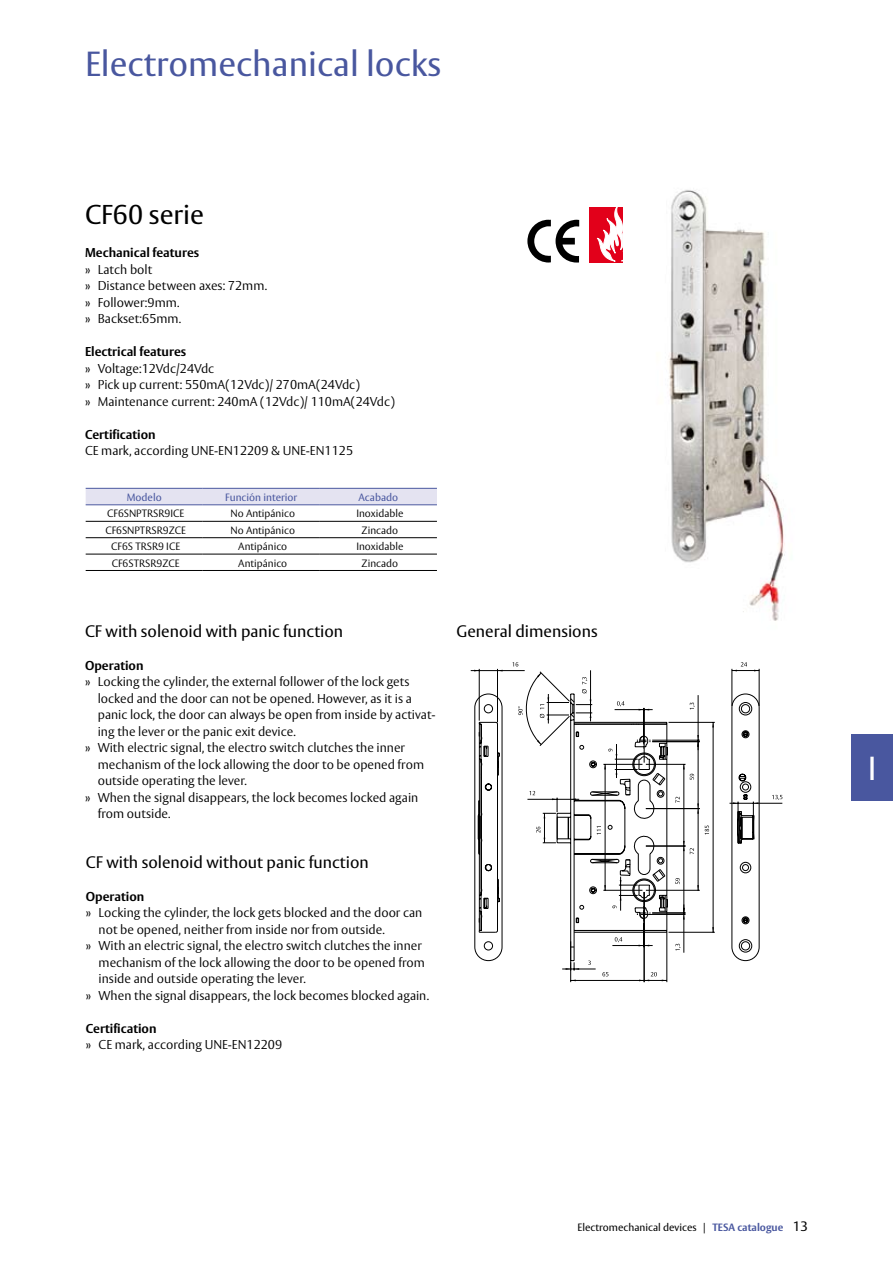
<style>
.page{position:relative;width:893px;height:1263px;background:#fff}
.page>*{position:absolute;margin:0;border:0;box-sizing:border-box;transform-origin:0 0}
.t1{font:34.5px "ASSA Vesta";color:#49579f}
.t2{font:33px "ASSA Vesta";color:#fff}
.t3{font:27px "ASSA Vesta";color:#000}
.t4{font:16.5px "ASSA Vesta";color:#000}
.t5{font:300 12.75px/16.5px "ASSA Vesta";color:#000}
.t6{font:700 12.75px "ASSA Vesta";color:#000}
.t7{font:300 10.5px "ASSA Vesta";color:#000}
.t8{font:10.5px "ASSA Vesta";color:#000}
.t9{font:10.5px "ASSA Vesta";color:#49579f}
.s1{font-weight:700;color:#49579f}
.s2{font-size:13.5px}
</style>
<div class="page">
<div style="left:851px;top:735px;width:42px;height:66px;background:#49579f"></div>
<img style="left:668px;top:190px;width:117px;height:431px">
<svg style="left:86px;top:489px;width:351px;height:65px"></svg>
<hr style="left:203px;top:521px;width:117px;height:1px;background:#000">
<hr style="left:86px;top:521px;width:117px;height:1px;background:#000">
<hr style="left:320px;top:521px;width:117px;height:1px;background:#000">
<hr style="left:86px;top:537px;width:117px;height:1px;background:#000">
<hr style="left:320px;top:537px;width:117px;height:1px;background:#000">
<hr style="left:86px;top:554px;width:117px;height:1px;background:#000">
<hr style="left:86px;top:570px;width:117px;height:1px;background:#000">
<hr style="left:203px;top:537px;width:117px;height:1px;background:#000">
<hr style="left:320px;top:554px;width:117px;height:1px;background:#000">
<hr style="left:320px;top:570px;width:117px;height:1px;background:#000">
<hr style="left:203px;top:554px;width:117px;height:1px;background:#000">
<hr style="left:203px;top:570px;width:117px;height:1px;background:#000">
<hr style="left:86px;top:488px;width:117px;height:1px;background:#49579f">
<hr style="left:203px;top:488px;width:117px;height:1px;background:#49579f">
<hr style="left:320px;top:488px;width:117px;height:1px;background:#49579f">
<hr style="left:86px;top:504px;width:117px;height:1px;background:#49579f">
<hr style="left:203px;top:504px;width:117px;height:1px;background:#49579f">
<hr style="left:320px;top:504px;width:117px;height:1px;background:#49579f">
<svg style="left:527px;top:220px;width:52px;height:43px"></svg>
<div style="left:589px;top:208px;width:34px;height:55px;background:#e2001a"></div>
<svg style="left:597px;top:208px;width:26px;height:53px"></svg>
<hr style="left:698px;top:742px;width:1px;height:66px;background:#000">
<hr style="left:652px;top:740px;width:48px;height:1px;background:#000">
<hr style="left:652px;top:741px;width:48px;height:1px;background:#000">
<hr style="left:698px;top:695px;width:1px;height:45px;background:#000">
<svg style="left:697px;top:735px;width:2px;height:15px"></svg>
<svg style="left:690px;top:702px;width:5px;height:7px"></svg>
<svg style="left:684px;top:764px;width:10px;height:16px"></svg>
<hr style="left:646px;top:764px;width:39px;height:1px;background:#000">
<hr style="left:683px;top:764px;width:1px;height:82px;background:#000">
<svg style="left:675px;top:797px;width:5px;height:6px"></svg>
<svg style="left:697px;top:803px;width:2px;height:11px"></svg>
<hr style="left:646px;top:808px;width:54px;height:1px;background:#000">
<hr style="left:646px;top:890px;width:54px;height:1px;background:#000">
<hr style="left:698px;top:808px;width:1px;height:82px;background:#000">
<svg style="left:683px;top:841px;width:11px;height:13px"></svg>
<hr style="left:646px;top:846px;width:39px;height:1px;background:#000">
<hr style="left:683px;top:846px;width:1px;height:67px;background:#000">
<svg style="left:675px;top:878px;width:5px;height:6px"></svg>
<hr style="left:645px;top:914px;width:40px;height:1px;background:#000">
<hr style="left:652px;top:913px;width:33px;height:1px;background:#000">
<hr style="left:683px;top:914px;width:1px;height:39px;background:#000">
<svg style="left:683px;top:904px;width:2px;height:15px"></svg>
<svg style="left:675px;top:944px;width:6px;height:7px"></svg>
<hr style="left:668px;top:932px;width:47px;height:1px;background:#000">
<hr style="left:668px;top:722px;width:47px;height:1px;background:#000">
<hr style="left:713px;top:722px;width:1px;height:210px;background:#000">
<svg style="left:705px;top:825px;width:4px;height:9px"></svg>
<svg style="left:729px;top:693px;width:53px;height:268px"></svg>
<hr style="left:732px;top:669px;width:1px;height:37px;background:#000">
<hr style="left:759px;top:669px;width:1px;height:37px;background:#000">
<svg style="left:732px;top:662px;width:27px;height:9px"></svg>
<svg style="left:471px;top:662px;width:197px;height:320px"></svg>
<h1 class="t1" style="left:85px;top:43px;width:358px">Electromechanical locks</h1>
<h3 class="t3" style="left:85px;top:198px;width:120px">CF60 serie</h3>
<p class="t6" style="left:85px;top:245px;width:116px">Mechanical features</p>
<p class="t5" style="left:85px;top:261px;width:184px">» Latch bolt<br>» Distance between axes: 72mm. » Follower:9mm.<br>» Backset:65mm.</p>
<p class="t6" style="left:85px;top:344px;width:103px">Electrical features</p>
<p class="t5" style="left:85px;top:360px;width:311px">» Voltage:12Vdc/24Vdc<br>» Pick up current: 550mA(12Vdc)/ 270mA(24Vdc)<br>» Maintenance current: 240mA (12Vdc)/ 110mA(24Vdc)</p>
<p class="t6" style="left:85px;top:426px;width:72px">Certification</p>
<p class="t5" style="left:85px;top:443px;width:270px">CE mark, according UNE-EN12209 &amp; UNE-EN1125</p>
<p class="t9" style="left:127px;top:491px;width:36px">Modelo</p>
<p class="t9" style="left:225px;top:491px;width:74px">Función interior</p>
<p class="t9" style="left:359px;top:491px;width:41px">Acabado</p>
<p class="t7" style="left:107px;top:507px;width:79px">CF6SNPTRSR9ICE</p>
<p class="t7" style="left:231px;top:507px;width:66px">No Antipánico</p>
<p class="t7" style="left:356px;top:507px;width:49px">Inoxidable</p>
<p class="t7" style="left:105px;top:524px;width:82px">CF6SNPTRSR9ZCE</p>
<p class="t7" style="left:231px;top:524px;width:66px">No Antipánico</p>
<p class="t7" style="left:362px;top:524px;width:38px">Zincado</p>
<p class="t7" style="left:111px;top:540px;width:70px">CF6S TRSR9 ICE</p>
<p class="t7" style="left:238px;top:540px;width:50px">Antipánico</p>
<p class="t7" style="left:356px;top:540px;width:49px">Inoxidable</p>
<p class="t7" style="left:112px;top:556px;width:69px">CF6STRSR9ZCE</p>
<p class="t7" style="left:238px;top:556px;width:50px">Antipánico</p>
<p class="t7" style="left:362px;top:556px;width:38px">Zincado</p>
<p class="t4" style="left:85px;top:621px;width:260px">CF with solenoid with panic function</p>
<p class="t6" style="left:85px;top:657px;width:60px">Operation</p>
<p class="t5" style="left:85px;top:674px;width:326px">» Locking the cylinder, the external follower of the lock gets</p>
<p class="t5" style="left:98px;top:690px;width:316px">locked and the door can not be opened. However, as it is a</p>
<p class="t5" style="left:98px;top:707px;width:339px">panic lock, the door can always be open from inside by activat-</p>
<p class="t5" style="left:98px;top:723px;width:199px">ing the lever or the panic exit device.</p>
<p class="t5" style="left:85px;top:740px;width:322px">» With electric signal, the electro switch clutches the inner</p>
<p class="t5" style="left:98px;top:756px;width:328px">mechanism of the lock allowing the door to be opened from</p>
<p class="t5" style="left:98px;top:773px;width:150px">outside operating the lever.</p>
<p class="t5" style="left:85px;top:789px;width:335px">» When the signal disappears, the lock becomes locked again</p>
<p class="t5" style="left:98px;top:806px;width:74px">from outside.</p>
<p class="t4" style="left:86px;top:852px;width:284px">CF with solenoid without panic function</p>
<p class="t6" style="left:86px;top:888px;width:60px">Operation</p>
<p class="t5" style="left:86px;top:905px;width:338px">» Locking the cylinder, the lock gets blocked and the door can</p>
<p class="t5" style="left:99px;top:921px;width:288px">not be opened, neither from inside nor from outside.</p>
<p class="t5" style="left:86px;top:938px;width:337px">» With an electric signal, the electro switch clutches the inner</p>
<p class="t5" style="left:99px;top:954px;width:328px">mechanism of the lock allowing the door to be opened from</p>
<p class="t5" style="left:99px;top:971px;width:209px">inside and outside operating the lever.</p>
<p class="t5" style="left:86px;top:987px;width:345px">» When the signal disappears, the lock becomes blocked again.</p>
<p class="t6" style="left:86px;top:1020px;width:72px">Certification</p>
<p class="t5" style="left:86px;top:1037px;width:198px">» CE mark, according UNE-EN12209</p>
<p class="t4" style="left:456px;top:621px;width:143px">General dimensions</p>
<h2 class="t2" style="left:868px;top:748px;width:10px">I</h2>
<p class="t8" style="left:577px;top:1221px;width:232px">Electromechanical devices | <span class="s1">TESA catalogue</span> <span class="s2">13</span></p>
</div>
